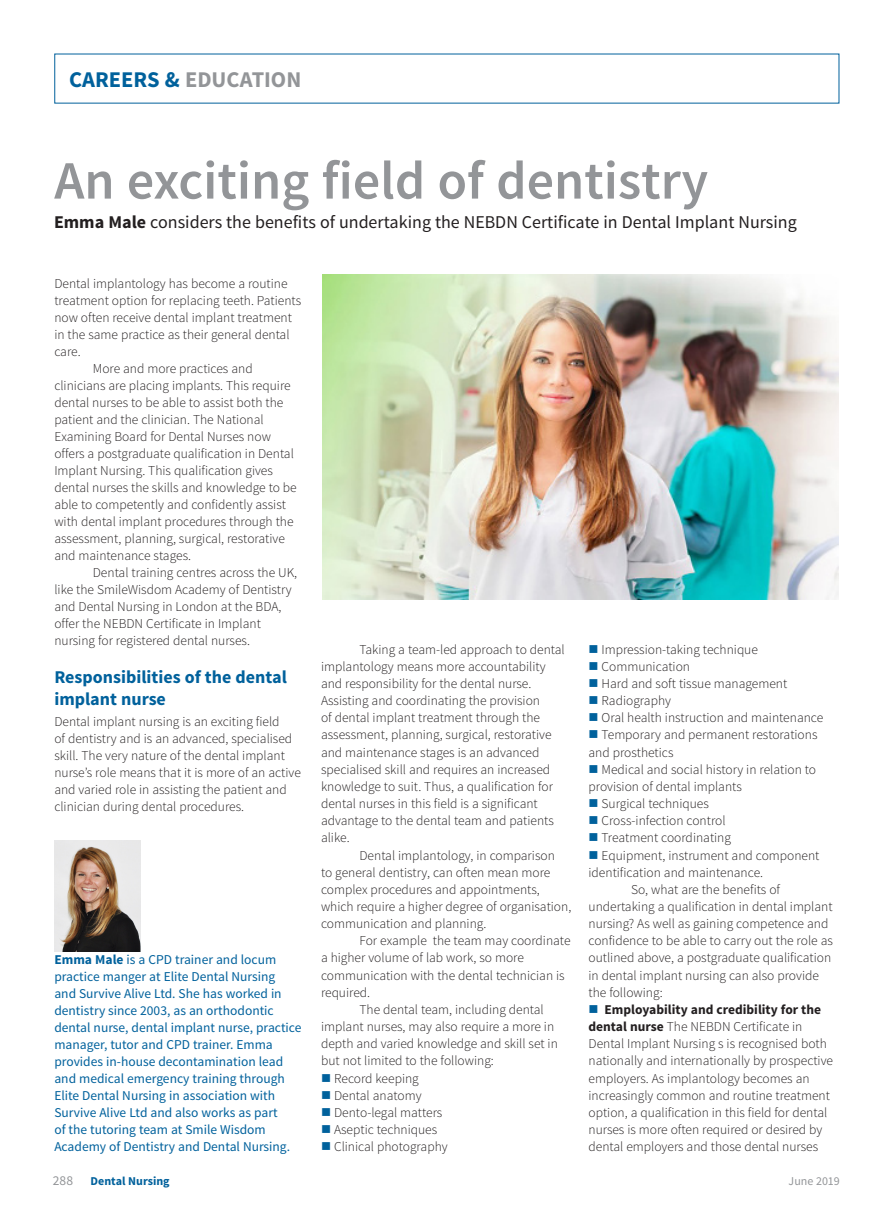
<style>
.page{position:relative;width:893px;height:1212px;background:#fff}
.page>*{position:absolute;margin:0;border:0;box-sizing:border-box;transform-origin:0 0}
.t1{font:600 54px "Source Sans Pro";color:#939598}
.t2{font:700 22.5px "Source Sans Pro";color:#939598}
.SubTitle{font:18px "Source Sans Pro";color:#231f20}
._1_1{font:700 18px/21.3px "Source Sans Pro";color:#00619c}
.BodyText{font:300 13.5px/17.1px "Source Sans Pro";color:#231f20}
.Authors{font:13.5px/17px "Source Sans Pro";color:#00619c}
.BodyTextIndent{font:300 13.5px/17.1px "Source Sans Pro";color:#231f20}
.t3{font:700 12px "Source Sans Pro";color:#00619c}
.t4{font:12px "Source Sans Pro";color:#939598}
.s1{color:#00619c}
.s2{font-weight:700}
.s3{font-weight:400;font-size:13.5px;color:#939598}
</style>
<div class="page">
<img style="left:54px;top:840px;width:87px;height:111px">
<img style="left:322px;top:274px;width:516px;height:325px">
<h2 class="t2" style="left:69px;top:65px;width:234px"><span class="s1">CAREERS &amp;</span> EDUCATION</h2>
<p class="t1" style="left:54px;top:147px;width:655px">An exciting field of dentistry</p>
<p class="SubTitle" style="left:54px;top:211px;width:744px"><span class="s2">Emma Male</span> considers the benefits of undertaking the NEBDN Certificate in Dental Implant Nursing</p>
<p class="BodyText" style="left:54px;top:275px;width:248px">Dental implantology has become a routine treatment option for replacing teeth. Patients now often receive dental implant treatment in the same practice as their general dental care.</p>
<p class="BodyText" style="left:54px;top:360px;width:244px;text-indent:38px">More and more practices and clinicians are placing implants. This require dental nurses to be able to assist both the patient and the clinician. The National Examining Board for Dental Nurses now offers a postgraduate qualification in Dental Implant Nursing. This qualification gives dental nurses the skills and knowledge to be able to competently and confidently assist with dental implant procedures through the assessment, planning, surgical, restorative and maintenance stages.</p>
<p class="BodyText" style="left:54px;top:564px;width:244px;text-indent:38px">Dental training centres across the UK, like the SmileWisdom Academy of Dentistry and Dental Nursing in London at the BDA, offer the NEBDN Certificate in Implant nursing for registered dental nurses.</p>
<p class="_1_1" style="left:54px;top:667px;width:234px">Responsibilities of the dental implant nurse</p>
<p class="BodyText" style="left:54px;top:713px;width:248px">Dental implant nursing is an exciting field<br>of dentistry and is an advanced, specialised skill. The very nature of the dental implant nurse’s role means that it is more of an active and varied role in assisting the patient and clinician during dental procedures.</p>
<p class="Authors" style="left:54px;top:951px;width:249px"><span class="s2">Emma Male</span> is a CPD trainer and locum practice manger at Elite Dental Nursing<br>and Survive Alive Ltd. She has worked in dentistry since 2003, as an orthodontic dental nurse, dental implant nurse, practice manager, tutor and CPD trainer. Emma provides in-house decontamination lead and medical emergency training through Elite Dental Nursing in association with Survive Alive Ltd and also works as part<br>of the tutoring team at Smile Wisdom Academy of Dentistry and Dental Nursing.</p>
<p class="BodyText" style="left:321px;top:641px;width:245px;text-indent:38px">Taking a team-led approach to dental implantology means more accountability and responsibility for the dental nurse.<br>Assisting and coordinating the provision<br>of dental implant treatment through the assessment, planning, surgical, restorative and maintenance stages is an advanced specialised skill and requires an increased knowledge to suit. Thus, a qualification for dental nurses in this field is a significant advantage to the dental team and patients alike.</p>
<p class="BodyText" style="left:321px;top:846px;width:252px;text-indent:38px">Dental implantology, in comparison<br>to general dentistry, can often mean more complex procedures and appointments, which require a higher degree of organisation, communication and planning.</p>
<p class="BodyText" style="left:321px;top:932px;width:251px;text-indent:38px">For example the team may coordinate a higher volume of lab work, so more communication with the dental technician is required.</p>
<p class="BodyText" style="left:321px;top:1001px;width:238px;text-indent:38px">The dental team, including dental implant nurses, may also require a more in depth and varied knowledge and skill set in but not limited to the following:</p>
<p class="BodyText" style="left:321px;top:1069px;width:99px"><span class="s1">■</span> Record keeping</p>
<p class="BodyText" style="left:321px;top:1087px;width:102px"><span class="s1">■</span> Dental anatomy</p>
<p class="BodyText" style="left:321px;top:1104px;width:123px"><span class="s1">■</span> Dento-legal matters</p>
<p class="BodyText" style="left:321px;top:1121px;width:118px"><span class="s1">■</span> Aseptic techniques</p>
<p class="BodyText" style="left:321px;top:1138px;width:128px"><span class="s1">■</span> Clinical photography</p>
<p class="BodyText" style="left:588px;top:641px;width:171px"><span class="s1">■</span> Impression-taking technique</p>
<p class="BodyText" style="left:588px;top:658px;width:103px"><span class="s1">■</span> Communication</p>
<p class="BodyText" style="left:588px;top:675px;width:200px"><span class="s1">■</span> Hard and soft tissue management</p>
<p class="BodyText" style="left:588px;top:692px;width:84px"><span class="s1">■</span> Radiography</p>
<p class="BodyText" style="left:588px;top:709px;width:236px"><span class="s1">■</span> Oral health instruction and maintenance</p>
<p class="BodyText" style="left:588px;top:726px;width:230px"><span class="s1">■</span> Temporary and permanent restorations and prosthetics</p>
<p class="BodyText" style="left:588px;top:761px;width:229px"><span class="s1">■</span> Medical and social history in relation to provision of dental implants</p>
<p class="BodyText" style="left:588px;top:795px;width:122px"><span class="s1">■</span> Surgical techniques</p>
<p class="BodyText" style="left:588px;top:812px;width:139px"><span class="s1">■</span> Cross-infection control</p>
<p class="BodyText" style="left:588px;top:829px;width:144px"><span class="s1">■</span> Treatment coordinating</p>
<p class="BodyText" style="left:588px;top:846px;width:232px"><span class="s1">■</span> Equipment, instrument and component identification and maintenance.</p>
<p class="BodyTextIndent" style="left:588px;top:881px;width:246px;text-indent:43px">So, what are the benefits of undertaking a qualification in dental implant nursing? As well as gaining competence and confidence to be able to carry out the role as outlined above, a postgraduate qualification in dental implant nursing can also provide the following:</p>
<p class="BodyText" style="left:588px;top:1001px;width:246px"><span class="s1">■</span> <span class="s2">Employability and credibility for the dental nurse</span> The NEBDN Certificate in Dental Implant Nursing s is recognised both nationally and internationally by prospective employers. As implantology becomes an increasingly common and routine treatment option, a qualification in this field for dental nurses is more often required or desired by dental employers and those dental nurses</p>
<p class="t3" style="left:53px;top:1173px;width:118px"><span class="s3">288</span> Dental Nursing</p>
<p class="t4" style="left:789px;top:1173px;width:53px">June 2019</p>
</div>
